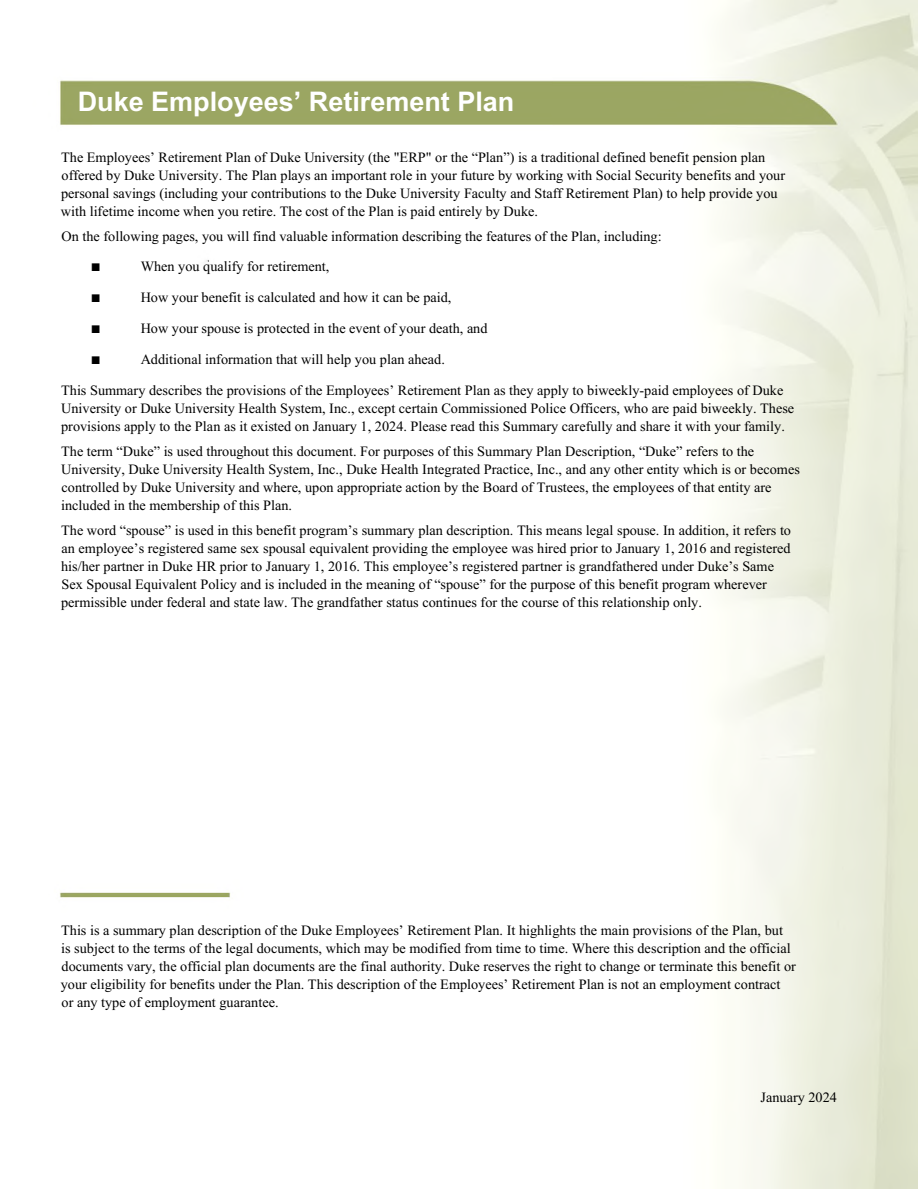
<style>
.page{position:relative;width:918px;height:1189px;background:#fff}
.page>*{position:absolute;margin:0;border:0;box-sizing:border-box;transform-origin:0 0}
.t1{font:700 27px "Arial";color:#fff}
.t2{font:16.5px "Arial";color:#000}
.t3{font:14.25px/18px "Times New Roman";color:#000}
</style>
<div class="page">
<img style="left:60px;top:0;width:858px;height:1188px">
<h1 class="t1" style="left:78px;top:91px;width:438px">Duke Employees’ Retirement Plan</h1>
<p class="t3" style="left:61px;top:149px;width:726px">The Employees’ Retirement Plan of Duke University (the "ERP" or the “Plan”) is a traditional defined benefit pension plan offered by Duke University. The Plan plays an important role in your future by working with Social Security benefits and your personal savings (including your contributions to the Duke University Faculty and Staff Retirement Plan) to help provide you with lifetime income when you retire. The cost of the Plan is paid entirely by Duke.</p>
<p class="t3" style="left:62px;top:228px;width:602px">On the following pages, you will find valuable information describing the features of the Plan, including:</p>
<p class="t2" style="left:91px;top:259px;width:11px">■</p>
<p class="t3" style="left:141px;top:259px;width:190px">When you qualify for retirement,</p>
<p class="t2" style="left:91px;top:290px;width:11px">■</p>
<p class="t3" style="left:141px;top:290px;width:312px">How your benefit is calculated and how it can be paid,</p>
<p class="t2" style="left:91px;top:321px;width:11px">■</p>
<p class="t3" style="left:141px;top:320px;width:348px">How your spouse is protected in the event of your death, and</p>
<p class="t2" style="left:91px;top:351px;width:11px">■</p>
<p class="t3" style="left:141px;top:351px;width:306px">Additional information that will help you plan ahead.</p>
<p class="t3" style="left:61px;top:383px;width:735px">This Summary describes the provisions of the Employees’ Retirement Plan as they apply to biweekly-paid employees of Duke<br>University or Duke University Health System, Inc., except certain Commissioned Police Officers, who are paid biweekly. These provisions apply to the Plan as it existed on January 1, 2024. Please read this Summary carefully and share it with your family.</p>
<p class="t3" style="left:61px;top:443px;width:740px">The term “Duke” is used throughout this document. For purposes of this Summary Plan Description, “Duke” refers to the University, Duke University Health System, Inc., Duke Health Integrated Practice, Inc., and any other entity which is or becomes controlled by Duke University and where, upon appropriate action by the Board of Trustees, the employees of that entity are included in the membership of this Plan.</p>
<p class="t3" style="left:61px;top:522px;width:731px">The word “spouse” is used in this benefit program’s summary plan description. This means legal spouse. In addition, it refers to an employee’s registered same sex spousal equivalent providing the employee was hired prior to January 1, 2016 and registered his/her partner in Duke HR prior to January 1, 2016. This employee’s registered partner is grandfathered under Duke’s Same Sex Spousal Equivalent Policy and is included in the meaning of “spouse” for the purpose of this benefit program wherever permissible under federal and state law. The grandfather status continues for the course of this relationship only.</p>
<p class="t3" style="left:61px;top:921px;width:737px">This is a summary plan description of the Duke Employees’ Retirement Plan. It highlights the main provisions of the Plan, but<br>is subject to the terms of the legal documents, which may be modified from time to time. Where this description and the official documents vary, the official plan documents are the final authority. Duke reserves the right to change or terminate this benefit or your eligibility for benefits under the Plan. This description of the Employees’ Retirement Plan is not an employment contract or any type of employment guarantee.</p>
<p class="t3" style="left:761px;top:1089px;width:78px">January 2024</p>
</div>
